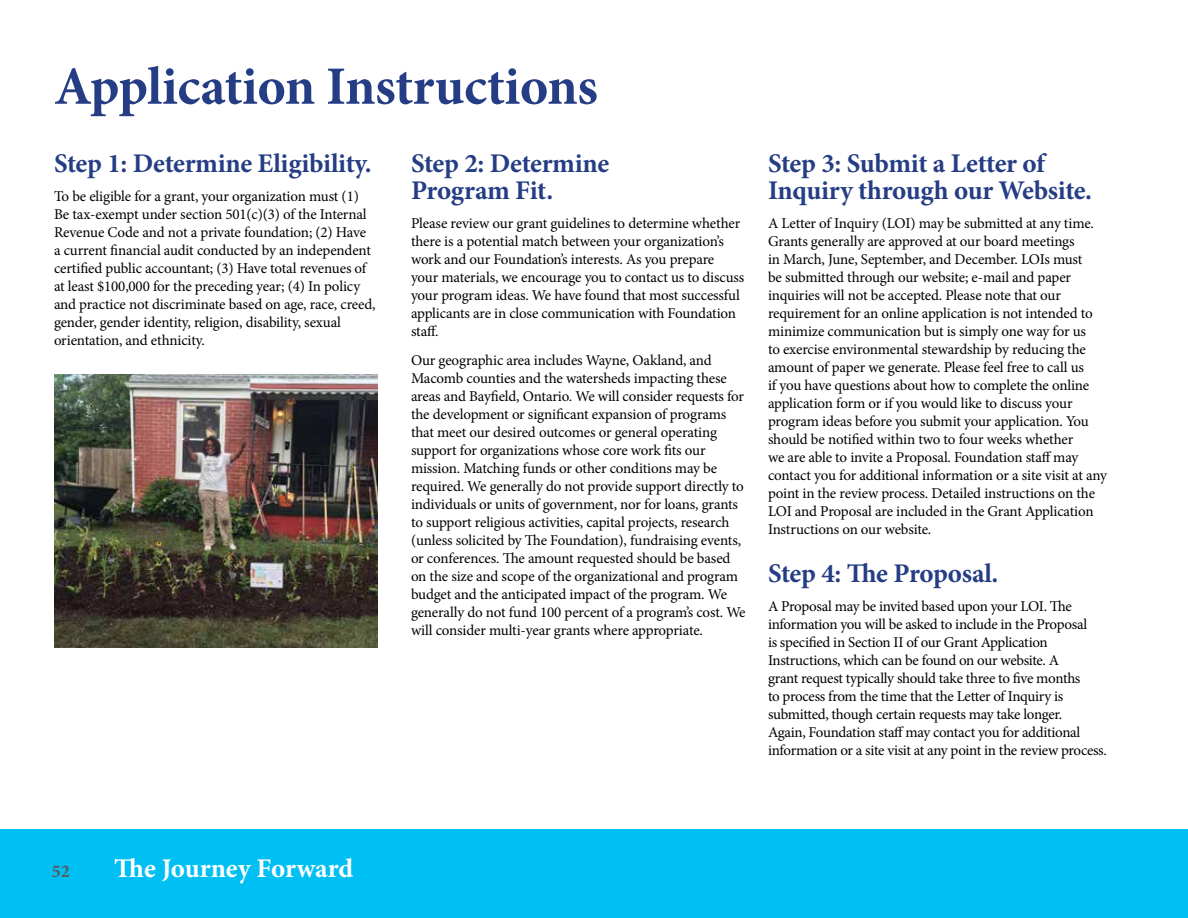
<style>
.page{position:relative;width:1188px;height:918px;background:#fff}
.page>*{position:absolute;margin:0;border:0;box-sizing:border-box;transform-origin:0 0}
.t1{font:700 54px "Minion Pro";letter-spacing:-.015em;color:#253d84}
.t2{font:700 27px/27px "Minion Pro";letter-spacing:-.01em;color:#253d84}
.t3{font:700 27px "Minion Pro";letter-spacing:-.005em;color:#fff}
.t4{font:700 18px "Minion Pro";color:#58595b}
.t5{font:15px/18px "Minion Pro";letter-spacing:-.015em;color:#000}
</style>
<div class="page">
<div style="left:0;top:829px;width:1188px;height:89px;background:#00c0f3"></div>
<img style="left:54px;top:374px;width:324px;height:274px">
<h1 class="t1" style="left:54px;top:48px;width:545px">Application Instructions</h1>
<h2 class="t2" style="left:54px;top:149px;width:319px">Step 1: Determine Eligibility.</h2>
<p class="t5" style="left:54px;top:187px;width:323px">To be eligible for a grant, your organization must (1)<br>Be tax-exempt under section 501(c)(3) of the Internal Revenue Code and not a private foundation; (2) Have a current financial audit conducted by an independent certified public accountant; (3) Have total revenues of at least $100,000 for the preceding year; (4) In policy and practice not discriminate based on age, race, creed, gender, gender identity, religion, disability, sexual orientation, and ethnicity.</p>
<h2 class="t2" style="left:411px;top:149px;width:200px">Step 2: Determine<br>Program Fit.</h2>
<p class="t5" style="left:411px;top:214px;width:335px">Please review our grant guidelines to determine whether there is a potential match between your organization’s work and our Foundation’s interests. As you prepare your materials, we encourage you to contact us to discuss your program ideas. We have found that most successful applicants are in close communication with Foundation staff.</p>
<p class="t5" style="left:411px;top:351px;width:336px">Our geographic area includes Wayne, Oakland, and Macomb counties and the watersheds impacting these areas and Bayfield, Ontario. We will consider requests for the development or significant expansion of programs that meet our desired outcomes or general operating support for organizations whose core work fits our mission. Matching funds or other conditions may be required. We generally do not provide support directly to individuals or units of government, nor for loans, grants to support religious activities, capital projects, research (unless solicited by The Foundation), fundraising events, or conferences. The amount requested should be based on the size and scope of the organizational and program budget and the anticipated impact of the program. We generally do not fund 100 percent of a program’s cost. We will consider multi-year grants where appropriate.</p>
<h2 class="t2" style="left:768px;top:149px;width:326px">Step 3: Submit a Letter of<br>Inquiry through our Website.</h2>
<p class="t5" style="left:768px;top:214px;width:340px">A Letter of Inquiry (LOI) may be submitted at any time.<br>Grants generally are approved at our board meetings<br>in March, June, September, and December. LOIs must<br>be submitted through our website; e-mail and paper inquiries will not be accepted. Please note that our requirement for an online application is not intended to minimize communication but is simply one way for us<br>to exercise environmental stewardship by reducing the amount of paper we generate. Please feel free to call us<br>if you have questions about how to complete the online application form or if you would like to discuss your program ideas before you submit your application. You should be notified within two to four weeks whether<br>we are able to invite a Proposal. Foundation staff may contact you for additional information or a site visit at any point in the review process. Detailed instructions on the LOI and Proposal are included in the Grant Application Instructions on our website.</p>
<h2 class="t2" style="left:768px;top:560px;width:232px">Step 4: The Proposal.</h2>
<p class="t5" style="left:768px;top:597px;width:340px">A Proposal may be invited based upon your LOI. The information you will be asked to include in the Proposal<br>is specified in Section II of our Grant Application Instructions, which can be found on our website. A<br>grant request typically should take three to five months<br>to process from the time that the Letter of Inquiry is submitted, though certain requests may take longer.<br>Again, Foundation staff may contact you for additional information or a site visit at any point in the review process.</p>
<p class="t4" style="left:52px;top:858px;width:19px">52</p>
<h2 class="t3" style="left:114px;top:850px;width:240px">The Journey Forward</h2>
</div>
